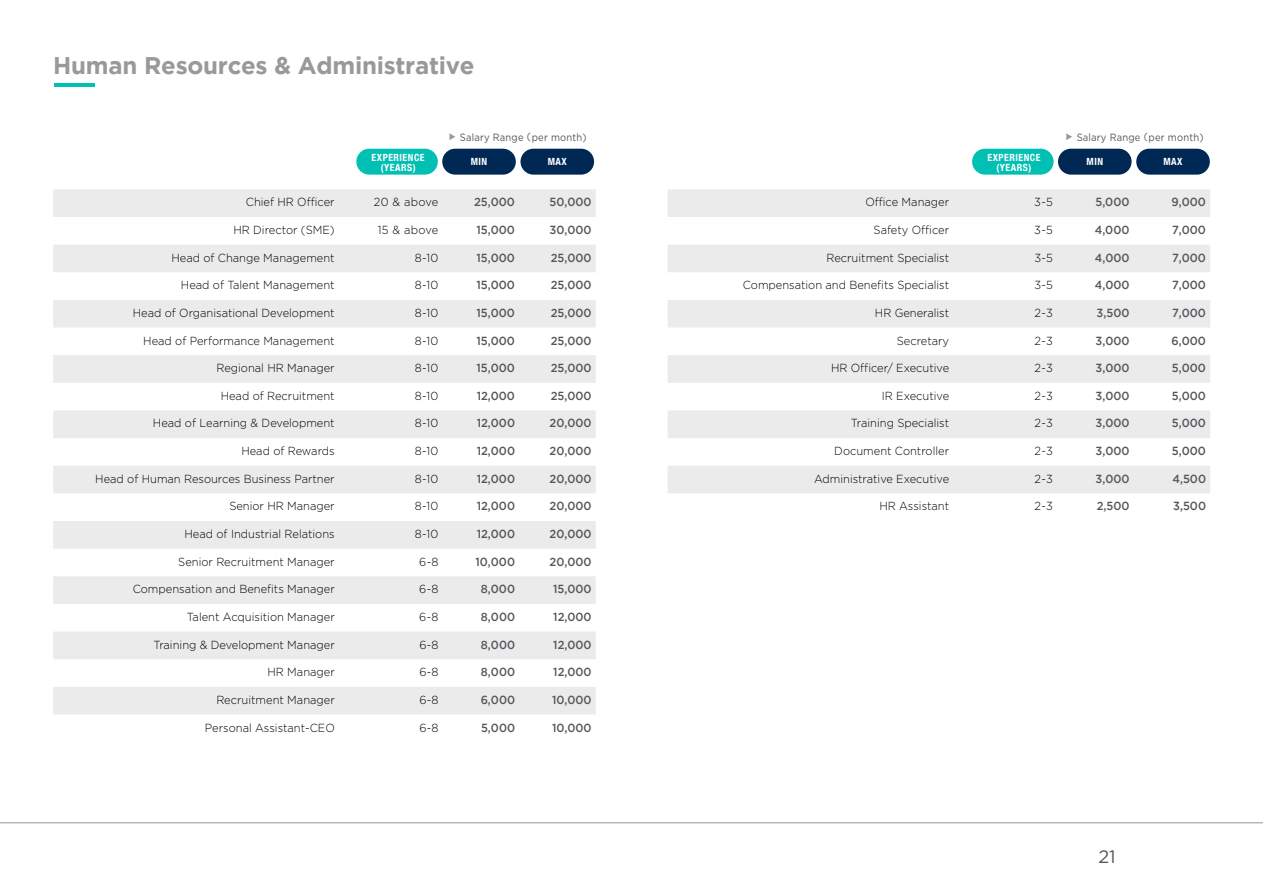
<style>
.page{position:relative;width:1263px;height:893px;background:#fff}
.page>*{position:absolute;margin:0;border:0;box-sizing:border-box;transform-origin:0 0}
.t1{font:700 24px "Gotham";letter-spacing:-.01em;color:#97999b}
.t2{font:18px "Gotham";color:#53565a}
.t3{font:300 11.7px "Gotham";color:#000;scale:.95 1}
.t4{font:500 11.7px "Gotham";color:#53565a;scale:.95 1}
.t5{font:10.5px "Gotham";letter-spacing:.02em;color:#53565a;scale:.9 1}
.t6{font:700 condensed 9.9px/10.2px "Helvetica Neue";letter-spacing:.05em;color:#fff;text-align:center}
</style>
<div class="page">
<svg style="left:53px;top:189px;width:543px;height:525px;fill:#ebebec"></svg>
<svg style="left:449px;top:133px;width:6px;height:7px"></svg>
<svg style="left:1066px;top:133px;width:6px;height:7px"></svg>
<svg style="left:668px;top:189px;width:542px;height:304px;fill:#ebebec"></svg>
<div style="left:520px;top:149px;width:74px;height:26px;background:#002855;border-radius:13px"></div>
<div style="left:1136px;top:149px;width:74px;height:26px;background:#002855;border-radius:13px"></div>
<div style="left:442px;top:149px;width:74px;height:26px;background:#002855;border-radius:13px"></div>
<div style="left:1058px;top:149px;width:73px;height:26px;background:#002855;border-radius:13px"></div>
<div style="left:356px;top:149px;width:82px;height:26px;background:#00bfb3;border-radius:13px"></div>
<div style="left:972px;top:149px;width:81px;height:26px;background:#00bfb3;border-radius:13px"></div>
<hr style="left:54px;top:83px;width:40px;height:3px;background:#00bfb3">
<hr style="left:0;top:822px;width:1263px;height:1px;background:#6d6e71">
<h1 class="t1" style="left:53px;top:51px;width:423px">Human Resources &amp; Administrative</h1>
<p class="t5" style="left:460px;top:131px;width:142px">Salary Range (per month)</p>
<p class="t5" style="left:1077px;top:131px;width:142px">Salary Range (per month)</p>
<p class="t6" style="left:372px;top:151px;width:55px">EXPERIENCE (YEARS)</p>
<p class="t6" style="left:987px;top:151px;width:55px">EXPERIENCE (YEARS)</p>
<p class="t6" style="left:471px;top:156px;width:18px">MIN</p>
<p class="t6" style="left:548px;top:156px;width:21px">MAX</p>
<p class="t6" style="left:1086px;top:156px;width:18px">MIN</p>
<p class="t6" style="left:1163px;top:156px;width:21px">MAX</p>
<p class="t3" style="left:246px;top:196px;width:95px">Chief HR Officer</p>
<p class="t3" style="left:374px;top:196px;width:69px">20 &amp; above</p>
<p class="t4" style="left:474px;top:196px;width:45px">25,000</p>
<p class="t4" style="left:549px;top:196px;width:46px">50,000</p>
<p class="t3" style="left:233px;top:223px;width:108px">HR Director (SME)</p>
<p class="t3" style="left:378px;top:223px;width:65px">15 &amp; above</p>
<p class="t4" style="left:476px;top:223px;width:42px">15,000</p>
<p class="t4" style="left:549px;top:223px;width:46px">30,000</p>
<p class="t3" style="left:171px;top:251px;width:173px">Head of Change Management</p>
<p class="t3" style="left:415px;top:251px;width:26px">8-10</p>
<p class="t4" style="left:476px;top:251px;width:42px">15,000</p>
<p class="t4" style="left:551px;top:251px;width:45px">25,000</p>
<p class="t3" style="left:181px;top:279px;width:163px">Head of Talent Management</p>
<p class="t3" style="left:415px;top:279px;width:26px">8-10</p>
<p class="t4" style="left:476px;top:278px;width:42px">15,000</p>
<p class="t4" style="left:551px;top:278px;width:45px">25,000</p>
<p class="t3" style="left:133px;top:306px;width:214px">Head of Organisational Development</p>
<p class="t3" style="left:415px;top:306px;width:26px">8-10</p>
<p class="t4" style="left:477px;top:306px;width:42px">15,000</p>
<p class="t4" style="left:551px;top:306px;width:45px">25,000</p>
<p class="t3" style="left:143px;top:334px;width:203px">Head of Performance Management</p>
<p class="t3" style="left:415px;top:334px;width:26px">8-10</p>
<p class="t4" style="left:477px;top:334px;width:42px">15,000</p>
<p class="t4" style="left:551px;top:334px;width:45px">25,000</p>
<p class="t3" style="left:216px;top:362px;width:126px">Regional HR Manager</p>
<p class="t3" style="left:415px;top:362px;width:26px">8-10</p>
<p class="t4" style="left:477px;top:361px;width:42px">15,000</p>
<p class="t4" style="left:551px;top:361px;width:45px">25,000</p>
<p class="t3" style="left:221px;top:389px;width:122px">Head of Recruitment</p>
<p class="t3" style="left:415px;top:389px;width:26px">8-10</p>
<p class="t4" style="left:477px;top:389px;width:42px">12,000</p>
<p class="t4" style="left:551px;top:389px;width:45px">25,000</p>
<p class="t3" style="left:153px;top:417px;width:193px">Head of Learning &amp; Development</p>
<p class="t3" style="left:415px;top:417px;width:26px">8-10</p>
<p class="t4" style="left:477px;top:417px;width:42px">12,000</p>
<p class="t4" style="left:550px;top:417px;width:46px">20,000</p>
<p class="t3" style="left:241px;top:445px;width:100px">Head of Rewards</p>
<p class="t3" style="left:415px;top:445px;width:26px">8-10</p>
<p class="t4" style="left:477px;top:444px;width:42px">12,000</p>
<p class="t4" style="left:550px;top:444px;width:46px">20,000</p>
<p class="t3" style="left:95px;top:472px;width:254px">Head of Human Resources Business Partner</p>
<p class="t3" style="left:415px;top:472px;width:26px">8-10</p>
<p class="t4" style="left:477px;top:472px;width:42px">12,000</p>
<p class="t4" style="left:550px;top:472px;width:46px">20,000</p>
<p class="t3" style="left:229px;top:500px;width:112px">Senior HR Manager</p>
<p class="t3" style="left:415px;top:500px;width:26px">8-10</p>
<p class="t4" style="left:477px;top:500px;width:42px">12,000</p>
<p class="t4" style="left:550px;top:500px;width:46px">20,000</p>
<p class="t3" style="left:185px;top:527px;width:160px">Head of Industrial Relations</p>
<p class="t3" style="left:415px;top:527px;width:26px">8-10</p>
<p class="t4" style="left:477px;top:527px;width:42px">12,000</p>
<p class="t4" style="left:550px;top:527px;width:46px">20,000</p>
<p class="t3" style="left:178px;top:555px;width:166px">Senior Recruitment Manager</p>
<p class="t3" style="left:419px;top:555px;width:22px">6-8</p>
<p class="t4" style="left:475px;top:555px;width:43px">10,000</p>
<p class="t4" style="left:550px;top:555px;width:46px">20,000</p>
<p class="t3" style="left:133px;top:583px;width:214px">Compensation and Benefits Manager</p>
<p class="t3" style="left:419px;top:583px;width:22px">6-8</p>
<p class="t4" style="left:481px;top:582px;width:37px">8,000</p>
<p class="t4" style="left:553px;top:582px;width:42px">15,000</p>
<p class="t3" style="left:187px;top:610px;width:157px">Talent Acquisition Manager</p>
<p class="t3" style="left:419px;top:610px;width:22px">6-8</p>
<p class="t4" style="left:481px;top:610px;width:37px">8,000</p>
<p class="t4" style="left:553px;top:610px;width:42px">12,000</p>
<p class="t3" style="left:153px;top:638px;width:192px">Training &amp; Development Manager</p>
<p class="t3" style="left:419px;top:638px;width:22px">6-8</p>
<p class="t4" style="left:481px;top:638px;width:37px">8,000</p>
<p class="t4" style="left:553px;top:638px;width:42px">12,000</p>
<p class="t3" style="left:267px;top:666px;width:72px">HR Manager</p>
<p class="t3" style="left:419px;top:666px;width:22px">6-8</p>
<p class="t4" style="left:481px;top:665px;width:37px">8,000</p>
<p class="t4" style="left:553px;top:665px;width:42px">12,000</p>
<p class="t3" style="left:216px;top:693px;width:126px">Recruitment Manager</p>
<p class="t3" style="left:419px;top:693px;width:22px">6-8</p>
<p class="t4" style="left:481px;top:693px;width:38px">6,000</p>
<p class="t4" style="left:552px;top:693px;width:43px">10,000</p>
<p class="t3" style="left:205px;top:721px;width:138px">Personal Assistant-CEO</p>
<p class="t3" style="left:419px;top:721px;width:22px">6-8</p>
<p class="t4" style="left:481px;top:721px;width:37px">5,000</p>
<p class="t4" style="left:552px;top:721px;width:43px">10,000</p>
<p class="t3" style="left:865px;top:196px;width:90px">Office Manager</p>
<p class="t3" style="left:1034px;top:196px;width:21px">3-5</p>
<p class="t4" style="left:1095px;top:196px;width:37px">5,000</p>
<p class="t4" style="left:1171px;top:196px;width:38px">9,000</p>
<p class="t3" style="left:873px;top:223px;width:81px">Safety Officer</p>
<p class="t3" style="left:1034px;top:223px;width:21px">3-5</p>
<p class="t4" style="left:1095px;top:223px;width:38px">4,000</p>
<p class="t4" style="left:1172px;top:223px;width:37px">7,000</p>
<p class="t3" style="left:826px;top:251px;width:131px">Recruitment Specialist</p>
<p class="t3" style="left:1034px;top:251px;width:21px">3-5</p>
<p class="t4" style="left:1095px;top:251px;width:38px">4,000</p>
<p class="t4" style="left:1172px;top:251px;width:37px">7,000</p>
<p class="t3" style="left:743px;top:279px;width:219px">Compensation and Benefits Specialist</p>
<p class="t3" style="left:1034px;top:279px;width:21px">3-5</p>
<p class="t4" style="left:1095px;top:278px;width:38px">4,000</p>
<p class="t4" style="left:1172px;top:278px;width:37px">7,000</p>
<p class="t3" style="left:875px;top:306px;width:80px">HR Generalist</p>
<p class="t3" style="left:1034px;top:306px;width:21px">2-3</p>
<p class="t4" style="left:1096px;top:306px;width:36px">3,500</p>
<p class="t4" style="left:1172px;top:306px;width:37px">7,000</p>
<p class="t3" style="left:897px;top:334px;width:57px">Secretary</p>
<p class="t3" style="left:1034px;top:334px;width:21px">2-3</p>
<p class="t4" style="left:1095px;top:334px;width:37px">3,000</p>
<p class="t4" style="left:1171px;top:334px;width:38px">6,000</p>
<p class="t3" style="left:831px;top:362px;width:126px">HR Officer/ Executive</p>
<p class="t3" style="left:1034px;top:362px;width:21px">2-3</p>
<p class="t4" style="left:1095px;top:361px;width:37px">3,000</p>
<p class="t4" style="left:1172px;top:361px;width:37px">5,000</p>
<p class="t3" style="left:882px;top:389px;width:72px">IR Executive</p>
<p class="t3" style="left:1034px;top:389px;width:21px">2-3</p>
<p class="t4" style="left:1095px;top:389px;width:37px">3,000</p>
<p class="t4" style="left:1172px;top:389px;width:37px">5,000</p>
<p class="t3" style="left:851px;top:417px;width:105px">Training Specialist</p>
<p class="t3" style="left:1034px;top:417px;width:21px">2-3</p>
<p class="t4" style="left:1095px;top:417px;width:37px">3,000</p>
<p class="t4" style="left:1172px;top:417px;width:37px">5,000</p>
<p class="t3" style="left:834px;top:445px;width:122px">Document Controller</p>
<p class="t3" style="left:1034px;top:445px;width:21px">2-3</p>
<p class="t4" style="left:1095px;top:444px;width:37px">3,000</p>
<p class="t4" style="left:1172px;top:444px;width:37px">5,000</p>
<p class="t3" style="left:814px;top:472px;width:144px">Administrative Executive</p>
<p class="t3" style="left:1035px;top:472px;width:21px">2-3</p>
<p class="t4" style="left:1095px;top:472px;width:37px">3,000</p>
<p class="t4" style="left:1172px;top:472px;width:37px">4,500</p>
<p class="t3" style="left:879px;top:500px;width:75px">HR Assistant</p>
<p class="t3" style="left:1035px;top:500px;width:21px">2-3</p>
<p class="t4" style="left:1097px;top:500px;width:36px">2,500</p>
<p class="t4" style="left:1173px;top:500px;width:36px">3,500</p>
<h2 class="t2" style="left:1098px;top:847px;width:19px">21</h2>
</div>
